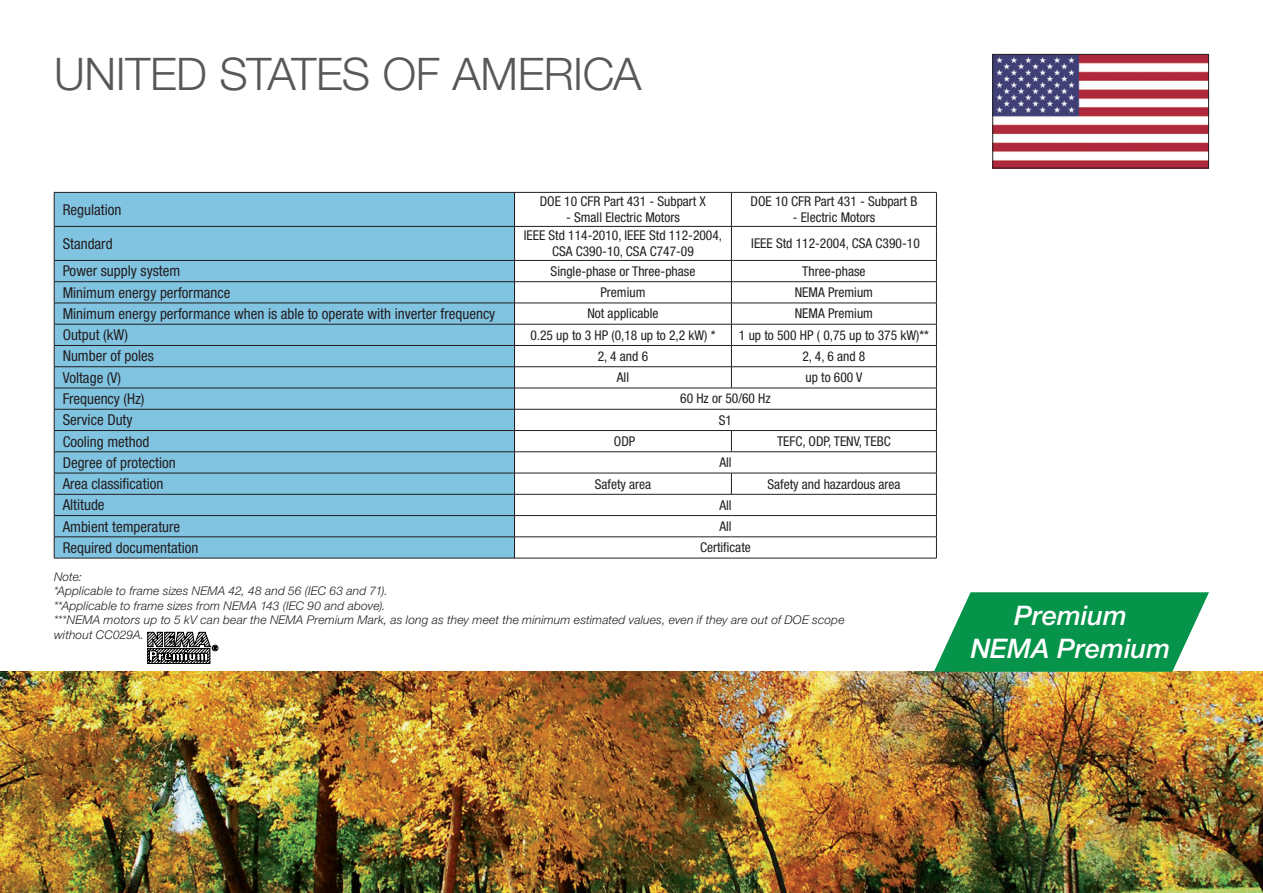
<style>
.page{position:relative;width:1263px;height:893px;background:#fff}
.page>*{position:absolute;margin:0;border:0;box-sizing:border-box;transform-origin:0 0}
._05___Headline_HN45{font:300 45px "Helvetica Neue LT Pro";letter-spacing:-.01em;color:#57585a}
.t1{font:italic 500 27px "Helvetica Neue LT Pro";color:#fff}
.t2{font:condensed 15px "Helvetica Neue LT Pro";color:#231f20}
.t3{font:condensed 13.5px/16.2px "Helvetica Neue LT Pro";color:#231f20;text-align:center}
.t4{font:italic 300 12px/14.4px "Helvetica Neue LT Pro";letter-spacing:.01em;color:#231f20}
</style>
<div class="page">
<img style="left:0;top:672px;width:1263px;height:221px">
<img style="left:994px;top:56px;width:213px;height:110px">
<div style="left:992px;top:54px;width:217px;height:114px;border:1px solid #231f20"></div>
<svg style="left:934px;top:592px;width:275px;height:80px"></svg>
<div style="left:968px;top:606px;width:204px;height:52px;background:#06934a"></div>
<svg style="left:515px;top:193px;width:421px;height:365px"></svg>
<hr style="left:936px;top:193px;width:1px;height:33px;background:#231f20">
<hr style="left:514px;top:226px;width:217px;height:1px;background:#231f20">
<hr style="left:731px;top:226px;width:206px;height:1px;background:#231f20">
<hr style="left:731px;top:227px;width:1px;height:33px;background:#231f20">
<hr style="left:514px;top:260px;width:217px;height:1px;background:#231f20">
<hr style="left:731px;top:260px;width:206px;height:1px;background:#231f20">
<hr style="left:514px;top:281px;width:217px;height:1px;background:#231f20">
<hr style="left:731px;top:281px;width:206px;height:1px;background:#231f20">
<hr style="left:514px;top:303px;width:217px;height:1px;background:#231f20">
<hr style="left:731px;top:303px;width:206px;height:1px;background:#231f20">
<hr style="left:514px;top:324px;width:217px;height:1px;background:#231f20">
<hr style="left:731px;top:324px;width:206px;height:1px;background:#231f20">
<hr style="left:514px;top:345px;width:217px;height:1px;background:#231f20">
<hr style="left:731px;top:345px;width:206px;height:1px;background:#231f20">
<hr style="left:514px;top:366px;width:217px;height:1px;background:#231f20">
<hr style="left:731px;top:366px;width:206px;height:1px;background:#231f20">
<svg style="left:731px;top:261px;width:1px;height:127px"></svg>
<hr style="left:514px;top:388px;width:217px;height:1px;background:#231f20">
<hr style="left:731px;top:388px;width:206px;height:1px;background:#231f20">
<hr style="left:514px;top:409px;width:217px;height:1px;background:#231f20">
<hr style="left:731px;top:409px;width:206px;height:1px;background:#231f20">
<hr style="left:514px;top:430px;width:217px;height:1px;background:#231f20">
<hr style="left:731px;top:430px;width:206px;height:1px;background:#231f20">
<svg style="left:731px;top:431px;width:1px;height:20px"></svg>
<hr style="left:514px;top:451px;width:217px;height:1px;background:#231f20">
<hr style="left:731px;top:451px;width:206px;height:1px;background:#231f20">
<hr style="left:514px;top:473px;width:217px;height:1px;background:#231f20">
<hr style="left:731px;top:473px;width:206px;height:1px;background:#231f20">
<svg style="left:731px;top:473px;width:1px;height:21px"></svg>
<hr style="left:514px;top:494px;width:217px;height:1px;background:#231f20">
<hr style="left:731px;top:494px;width:206px;height:1px;background:#231f20">
<hr style="left:514px;top:515px;width:217px;height:1px;background:#231f20">
<hr style="left:731px;top:515px;width:206px;height:1px;background:#231f20">
<hr style="left:514px;top:537px;width:217px;height:1px;background:#231f20">
<hr style="left:731px;top:537px;width:206px;height:1px;background:#231f20">
<hr style="left:514px;top:192px;width:217px;height:1px;background:#231f20">
<hr style="left:731px;top:192px;width:206px;height:1px;background:#231f20">
<hr style="left:731px;top:193px;width:1px;height:33px;background:#231f20">
<hr style="left:936px;top:227px;width:1px;height:33px;background:#231f20">
<svg style="left:936px;top:261px;width:1px;height:297px"></svg>
<hr style="left:514px;top:558px;width:217px;height:1px;background:#231f20">
<hr style="left:731px;top:558px;width:206px;height:1px;background:#231f20">
<div style="left:55px;top:193px;width:459px;height:365px;background:#81c4e2"></div>
<hr style="left:54px;top:192px;width:461px;height:1px;background:#231f20">
<hr style="left:54px;top:193px;width:1px;height:33px;background:#231f20">
<hr style="left:514px;top:193px;width:1px;height:33px;background:#231f20">
<hr style="left:54px;top:226px;width:461px;height:1px;background:#231f20">
<hr style="left:54px;top:227px;width:1px;height:33px;background:#231f20">
<hr style="left:514px;top:227px;width:1px;height:33px;background:#231f20">
<hr style="left:54px;top:260px;width:461px;height:1px;background:#231f20">
<hr style="left:54px;top:281px;width:461px;height:1px;background:#231f20">
<hr style="left:54px;top:303px;width:461px;height:1px;background:#231f20">
<hr style="left:54px;top:324px;width:461px;height:1px;background:#231f20">
<hr style="left:54px;top:345px;width:461px;height:1px;background:#231f20">
<hr style="left:54px;top:366px;width:461px;height:1px;background:#231f20">
<hr style="left:54px;top:388px;width:461px;height:1px;background:#231f20">
<hr style="left:54px;top:409px;width:461px;height:1px;background:#231f20">
<hr style="left:54px;top:430px;width:461px;height:1px;background:#231f20">
<hr style="left:54px;top:451px;width:461px;height:1px;background:#231f20">
<hr style="left:54px;top:473px;width:461px;height:1px;background:#231f20">
<hr style="left:54px;top:494px;width:461px;height:1px;background:#231f20">
<hr style="left:54px;top:515px;width:461px;height:1px;background:#231f20">
<hr style="left:54px;top:537px;width:461px;height:1px;background:#231f20">
<svg style="left:54px;top:261px;width:1px;height:297px"></svg>
<svg style="left:514px;top:261px;width:1px;height:297px"></svg>
<hr style="left:54px;top:558px;width:461px;height:1px;background:#231f20">
<svg style="left:147px;top:631px;width:72px;height:33px"></svg>
<p class="_05___Headline_HN45" style="left:54px;top:46px;width:589px">UNITED STATES OF AMERICA</p>
<p class="t3" style="left:540px;top:193px;width:168px">DOE 10 CFR Part 431 - Subpart X</p>
<p class="t3" style="left:566px;top:209px;width:115px">- Small Electric Motors</p>
<p class="t3" style="left:750px;top:193px;width:168px">DOE 10 CFR Part 431 - Subpart B</p>
<p class="t3" style="left:793px;top:209px;width:84px">- Electric Motors</p>
<p class="t2" style="left:63px;top:201px;width:60px">Regulation</p>
<p class="t2" style="left:63px;top:235px;width:51px">Standard</p>
<p class="t2" style="left:63px;top:262px;width:119px">Power supply system</p>
<p class="t2" style="left:63px;top:284px;width:169px">Minimum energy performance</p>
<p class="t2" style="left:63px;top:305px;width:434px">Minimum energy performance when is able to operate with inverter frequency</p>
<p class="t2" style="left:63px;top:326px;width:67px">Output (kW)</p>
<p class="t2" style="left:63px;top:347px;width:93px">Number of poles</p>
<p class="t2" style="left:63px;top:369px;width:60px">Voltage (V)</p>
<p class="t2" style="left:63px;top:390px;width:83px">Frequency (Hz)</p>
<p class="t2" style="left:63px;top:411px;width:71px">Service Duty</p>
<p class="t2" style="left:63px;top:432px;width:88px">Cooling method</p>
<p class="t2" style="left:63px;top:454px;width:114px">Degree of protection</p>
<p class="t2" style="left:63px;top:475px;width:102px">Area classification</p>
<p class="t2" style="left:63px;top:496px;width:43px">Altitude</p>
<p class="t2" style="left:63px;top:517px;width:119px">Ambient temperature</p>
<p class="t2" style="left:63px;top:539px;width:137px">Required documentation</p>
<p class="t4" style="left:54px;top:569px;width:30px">Note:</p>
<p class="t4" style="left:54px;top:584px;width:335px">*Applicable to frame sizes NEMA 42, 48 and 56 (IEC 63 and 71).</p>
<p class="t4" style="left:54px;top:598px;width:333px">**Applicable to frame sizes from NEMA 143 (IEC 90 and above).</p>
<p class="t4" style="left:54px;top:612px;width:792px">***NEMA motors up to 5 kV can bear the NEMA Premium Mark, as long as they meet the minimum estimated values, even if they are out of DOE scope without CC029A.</p>
<p class="t3" style="left:524px;top:227px;width:200px">IEEE Std 114-2010, IEEE Std 112-2004,<br>CSA C390-10, CSA C747-09</p>
<p class="t3" style="left:751px;top:235px;width:170px">IEEE Std 112-2004, CSA C390-10</p>
<p class="t3" style="left:551px;top:263px;width:146px">Single-phase or Three-phase</p>
<p class="t3" style="left:802px;top:263px;width:65px">Three-phase</p>
<p class="t3" style="left:600px;top:284px;width:46px">Premium</p>
<p class="t3" style="left:795px;top:284px;width:80px">NEMA Premium</p>
<p class="t3" style="left:587px;top:305px;width:73px">Not applicable</p>
<p class="t3" style="left:795px;top:305px;width:80px">NEMA Premium</p>
<p class="t3" style="left:530px;top:327px;width:187px">0.25 up to 3 HP (0,18 up to 2,2 kW) *</p>
<p class="t3" style="left:739px;top:327px;width:191px">1 up to 500 HP ( 0,75 up to 375 kW)**</p>
<p class="t3" style="left:598px;top:348px;width:52px">2, 4 and 6</p>
<p class="t3" style="left:802px;top:348px;width:64px">2, 4, 6 and 8</p>
<p class="t3" style="left:617px;top:369px;width:14px">All</p>
<p class="t3" style="left:805px;top:369px;width:58px">up to 600 V</p>
<p class="t3" style="left:680px;top:390px;width:92px">60 Hz or 50/60 Hz</p>
<p class="t3" style="left:719px;top:412px;width:15px">S1</p>
<p class="t3" style="left:614px;top:433px;width:23px">ODP</p>
<p class="t3" style="left:777px;top:433px;width:115px">TEFC, ODP, TENV, TEBC</p>
<p class="t3" style="left:719px;top:454px;width:14px">All</p>
<p class="t3" style="left:595px;top:475px;width:58px">Safety area</p>
<p class="t3" style="left:767px;top:475px;width:134px">Safety and hazardous area</p>
<p class="t3" style="left:719px;top:497px;width:14px">All</p>
<p class="t3" style="left:719px;top:518px;width:14px">All</p>
<p class="t3" style="left:700px;top:539px;width:52px">Certificate</p>
<p class="t1" style="left:1014px;top:600px;width:115px">Premium</p>
<p class="t1" style="left:971px;top:632px;width:201px">NEMA Premium</p>
</div>
